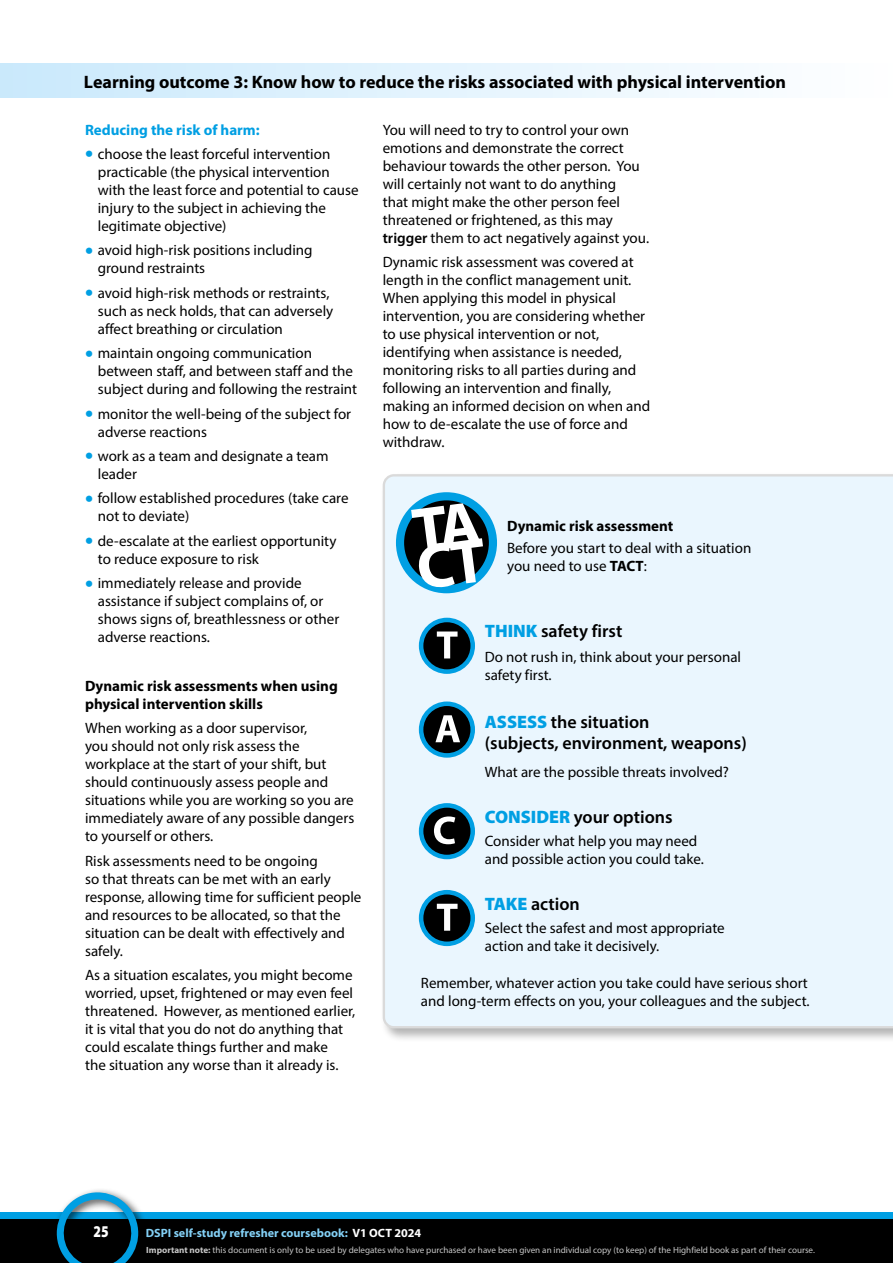
<style>
.page{position:relative;width:893px;height:1263px;background:#fff}
.page>*{position:absolute;margin:0;border:0;box-sizing:border-box;transform-origin:0 0}
.t1{font:600 18px/21.6px "Myriad Pro";color:#000}
.t2{font:700 18px "Myriad Pro";color:#000}
.t3{font:900 16.5px "Myriad Pro";color:#fff;scale:.8 1}
.t4{font:15px/18px "Myriad Pro";color:#000}
.t5{font:700 15px/18px "Myriad Pro";color:#000}
.t6{font:700 15px "Myriad Pro";color:#009fe3}
.t7{font:700 12px "Myriad Pro";color:#83d0f5}
.t8{font:9px "Myriad Pro";color:#c6c6c6}
.s1{font-weight:700;font-size:24px;color:#009fe3}
.s2{font-weight:600}
.s3{font-weight:700}
.s4{font-weight:900;color:#009fe3}
.s5{color:#fff}
</style>
<div class="page">
<div style="left:0;top:1214px;width:893px;height:49px;background:#000"></div>
<div style="left:0;top:1212px;width:893px;height:6px;background:#009fe3"></div>
<div style="left:52px;top:1187px;width:97px;height:76px;background:#000;opacity:.75"></div>
<svg style="left:51px;top:1187px;width:93px;height:76px"></svg>
<div style="left:0;top:64px;width:893px;height:34px;background:linear-gradient(to right,#cae9fc,#fff)"></div>
<div style="left:380px;top:472px;width:513px;height:570px;background:#000;opacity:.3"></div>
<div style="left:382px;top:473px;width:511px;height:556px;background:#eaf6fe"></div>
<svg style="left:419px;top:618px;width:56px;height:56px"></svg>
<div style="left:423px;top:622px;width:47px;height:47px;background:#000;border-radius:50%"></div>
<svg style="left:437px;top:631px;width:21px;height:27px"></svg>
<svg style="left:419px;top:701px;width:56px;height:57px"></svg>
<div style="left:423px;top:706px;width:47px;height:47px;background:#000;border-radius:50%"></div>
<svg style="left:435px;top:715px;width:25px;height:27px"></svg>
<svg style="left:419px;top:803px;width:56px;height:56px"></svg>
<div style="left:423px;top:808px;width:47px;height:47px;background:#000;border-radius:50%"></div>
<svg style="left:434px;top:816px;width:21px;height:28px"></svg>
<svg style="left:419px;top:890px;width:56px;height:56px"></svg>
<div style="left:423px;top:894px;width:47px;height:47px;background:#000;border-radius:50%"></div>
<svg style="left:437px;top:904px;width:21px;height:27px"></svg>
<div style="left:396px;top:492px;width:101px;height:101px;background:#009fe3;border-radius:50%"></div>
<div style="left:404px;top:500px;width:85px;height:85px;background:#000;border-radius:50%"></div>
<svg style="left:411px;top:503px;width:72px;height:86px"></svg>
<p class="t2" style="left:84px;top:70px;width:704px">Learning outcome 3: Know how to reduce the risks associated with physical intervention</p>
<p class="t6" style="left:85px;top:120px;width:176px">Reducing the risk of harm:</p>
<p class="t4" style="left:98px;top:145px;width:262px;text-indent:-13px"><span class="s1">•</span> choose the least forceful intervention practicable (the physical intervention with the least force and potential to cause injury to the subject in achieving the legitimate objective)</p>
<p class="t4" style="left:98px;top:241px;width:216px;text-indent:-13px"><span class="s1">•</span> avoid high-risk positions including ground restraints</p>
<p class="t4" style="left:98px;top:283px;width:237px;text-indent:-13px"><span class="s1">•</span> avoid high-risk methods or restraints, such as neck holds, that can adversely affect breathing or circulation</p>
<p class="t4" style="left:98px;top:344px;width:261px;text-indent:-13px"><span class="s1">•</span> maintain ongoing communication between staff, and between staff and the subject during and following the restraint</p>
<p class="t4" style="left:98px;top:404px;width:255px;text-indent:-13px"><span class="s1">•</span> monitor the well-being of the subject for adverse reactions</p>
<p class="t4" style="left:98px;top:447px;width:232px;text-indent:-13px"><span class="s1">•</span> work as a team and designate a team leader</p>
<p class="t4" style="left:98px;top:489px;width:252px;text-indent:-13px"><span class="s1">•</span> follow established procedures (take care not to deviate)</p>
<p class="t4" style="left:98px;top:531px;width:240px;text-indent:-13px"><span class="s1">•</span> de-escalate at the earliest opportunity to reduce exposure to risk</p>
<p class="t4" style="left:98px;top:574px;width:243px;text-indent:-13px"><span class="s1">•</span> immediately release and provide assistance if subject complains of, or shows signs of, breathlessness or other adverse reactions.</p>
<p class="t5" style="left:85px;top:676px;width:254px">Dynamic risk assessments when using physical intervention skills</p>
<p class="t4" style="left:85px;top:719px;width:271px">When working as a door supervisor,<br>you should not only risk assess the workplace at the start of your shift, but should continuously assess people and situations while you are working so you are immediately aware of any possible dangers to yourself or others.</p>
<p class="t4" style="left:85px;top:851px;width:278px">Risk assessments need to be ongoing<br>so that threats can be met with an early response, allowing time for sufficient people and resources to be allocated, so that the situation can be dealt with effectively and safely.</p>
<p class="t4" style="left:85px;top:966px;width:272px">As a situation escalates, you might become worried, upset, frightened or may even feel threatened. However, as mentioned earlier, it is vital that you do not do anything that could escalate things further and make<br>the situation any worse than it already is.</p>
<p class="t4" style="left:383px;top:120px;width:268px">You will need to try to control your own emotions and demonstrate the correct behaviour towards the other person. You will certainly not want to do anything<br>that might make the other person feel threatened or frightened, as this may <span class="s2">trigger</span> them to act negatively against you.</p>
<p class="t4" style="left:383px;top:253px;width:269px">Dynamic risk assessment was covered at length in the conflict management unit.<br>When applying this model in physical intervention, you are considering whether to use physical intervention or not, identifying when assistance is needed, monitoring risks to all parties during and following an intervention and finally, making an informed decision on when and how to de-escalate the use of force and withdraw.</p>
<p class="t5" style="left:507px;top:516px;width:168px">Dynamic risk assessment</p>
<p class="t4" style="left:507px;top:539px;width:246px">Before you start to deal with a situation you need to use <span class="s3">TACT</span>:</p>
<p class="t1" style="left:485px;top:620px;width:139px"><span class="s4">THINK</span> safety first</p>
<p class="t4" style="left:485px;top:647px;width:258px">Do not rush in, think about your personal safety first.</p>
<p class="t1" style="left:485px;top:710px;width:264px"><span class="s4">ASSESS</span> the situation<br>(subjects, environment, weapons)</p>
<p class="t4" style="left:485px;top:763px;width:246px">What are the possible threats involved?</p>
<p class="t1" style="left:485px;top:805px;width:189px"><span class="s4">CONSIDER</span> your options</p>
<p class="t4" style="left:485px;top:832px;width:221px">Consider what help you may need and possible action you could take.</p>
<p class="t1" style="left:485px;top:892px;width:97px"><span class="s4">TAKE</span> action</p>
<p class="t4" style="left:485px;top:919px;width:241px">Select the safest and most appropriate action and take it decisively.</p>
<p class="t4" style="left:421px;top:974px;width:390px">Remember, whatever action you take could have serious short and long-term effects on you, your colleagues and the subject.</p>
<p class="t3" style="left:94px;top:1221px;width:20px">25</p>
<p class="t7" style="left:146px;top:1225px;width:277px">DSPI self-study refresher coursebook: <span class="s5">V1 OCT 2024</span></p>
<p class="t8" style="left:146px;top:1244px;width:670px"><span class="s3">Important note:</span> this document is only to be used by delegates who have purchased or have been given an individual copy (to keep) of the Highfield book as part of their course.</p>
</div>
